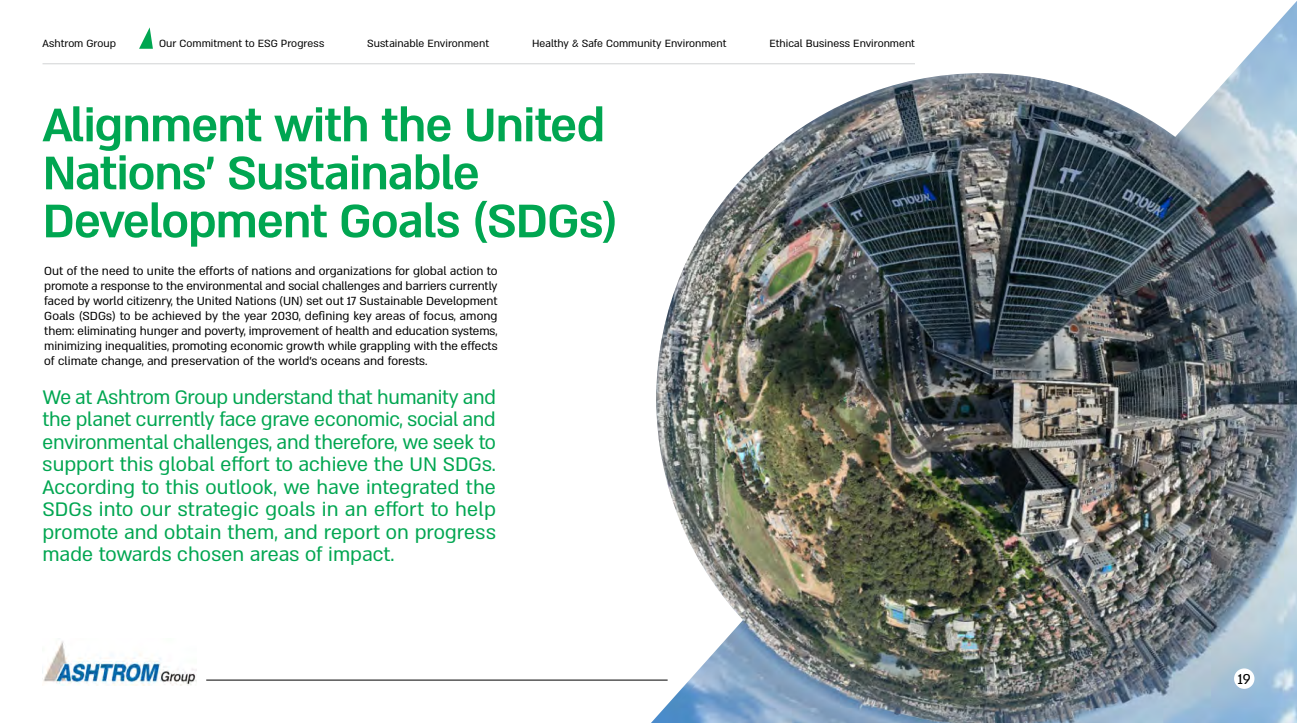
<style>
.page{position:relative;width:1297px;height:723px;background:#fff}
.page>*{position:absolute;margin:0;border:0;box-sizing:border-box;transform-origin:0 0}
.t1{font:54px/48px "Almoni M Lv 5 AAA D Bold";letter-spacing:-.02em;color:#00a651}
.t2{font:22.5px/22.5px "Almoni M Lv 5 AAA";color:#00a651;text-align:justify}
.t3{font:16.5px "Almoni M Lv 5 AAA";color:#000}
.t4{font:13.5px/15px "Almoni M Lv 5 AAA";color:#000;text-align:justify}
.t5{font:12px "Almoni M Lv 5 AAA";color:#000}
</style>
<div class="page">
<img style="left:656px;top:24px;width:641px;height:699px">
<div style="left:1234px;top:668px;width:20px;height:21px;background:#fff;border-radius:50%"></div>
<svg style="left:139px;top:27px;width:14px;height:22px"></svg>
<hr style="left:43px;top:64px;width:872px;height:1px;background:#d1d3d4">
<img style="left:43px;top:641px;width:154px;height:44px">
<hr style="left:206px;top:680px;width:462px;height:1px;background:#000">
<p class="t5" style="left:43px;top:36px;width:75px">Ashtrom Group</p>
<p class="t5" style="left:159px;top:36px;width:167px">Our Commitment to ESG Progress</p>
<p class="t5" style="left:367px;top:36px;width:123px">Sustainable Environment</p>
<p class="t5" style="left:532px;top:36px;width:196px">Healthy &amp; Safe Community Environment</p>
<h1 class="t1" style="left:43px;top:99px;width:577px">Alignment with the United<br>Nations’ Sustainable<br>Development Goals (SDGs(</h1>
<p class="t4" style="left:44px;top:262px;width:455px">Out of the need to unite the efforts of nations and organizations for global action to promote a response to the environmental and social challenges and barriers currently faced by world citizenry, the United Nations (UN) set out 17 Sustainable Development Goals (SDGs) to be achieved by the year 2030, defining key areas of focus, among them: eliminating hunger and poverty, improvement of health and education systems, minimizing inequalities, promoting economic growth while grappling with the effects of climate change, and preservation of the world s’ oceans and forests.</p>
<p class="t2" style="left:43px;top:385px;width:455px">We at Ashtrom Group understand that humanity and the planet currently face grave economic, social and environmental challenges, and therefore, we seek to support this global effort to achieve the UN SDGs.<br>According to this outlook, we have integrated the SDGs into our strategic goals in an effort to help promote and obtain them, and report on progress made towards chosen areas of impact.</p>
<p class="t5" style="left:769px;top:36px;width:147px">Ethical Business Environment</p>
<p class="t3" style="left:1237px;top:669px;width:15px">19</p>
</div>
